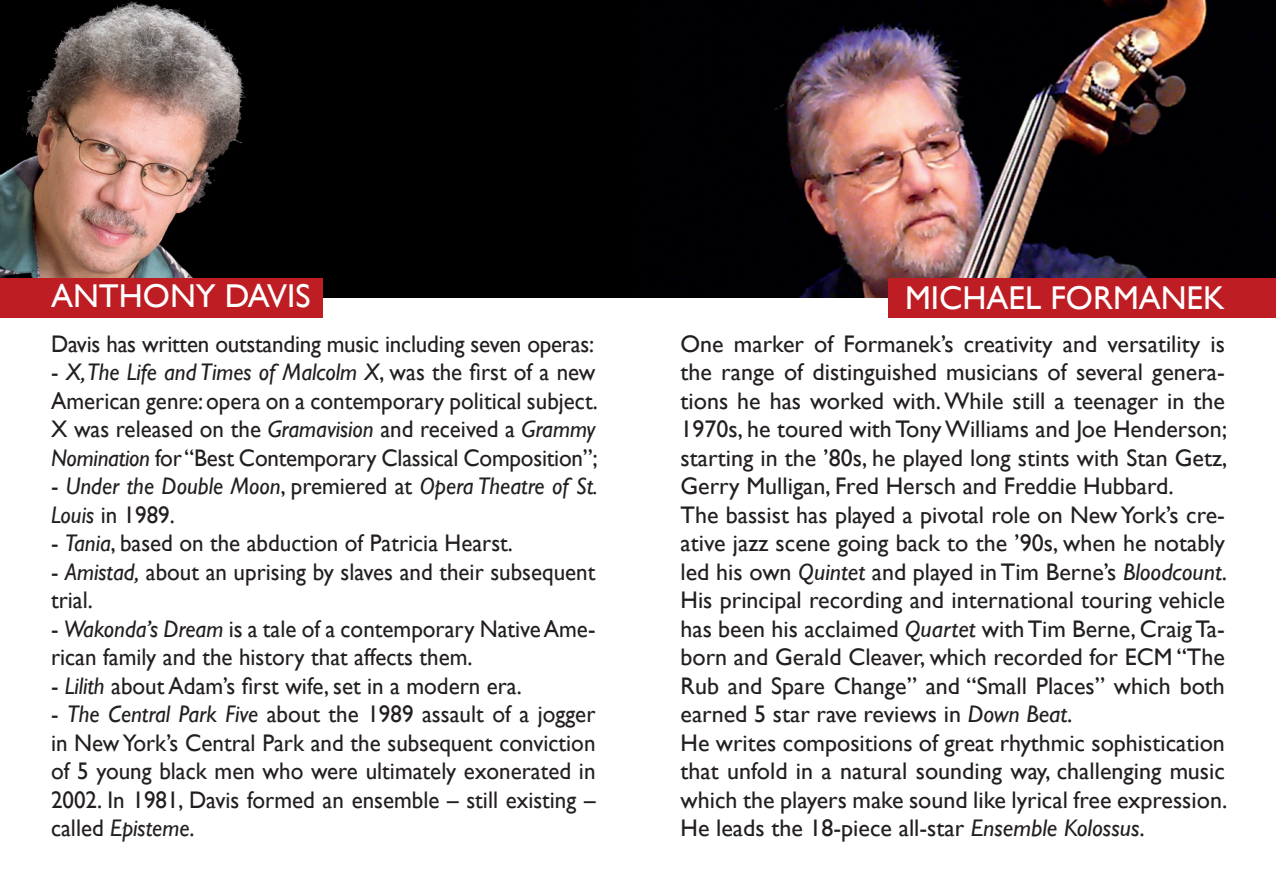
<style>
.page{position:relative;width:1276px;height:893px;background:#fff}
.page>*{position:absolute;margin:0;border:0;box-sizing:border-box;transform-origin:0 0}
.t1{font:33px "Gill Sans";color:#fff}
.t2{font:24px/28.5px "Gill Sans";color:#231f20}
.t3{font:24px/28.5px "Gill Sans";color:#231f20;text-align:justify;scale:.96 1}
.t4{font:italic 24px/28.5px "Gill Sans";color:#231f20;scale:.96 1}
.s1{font-style:italic}
.s2{font-style:normal}
</style>
<div class="page">
<img style="left:0;top:0;width:1276px;height:298px">
<div style="left:0;top:278px;width:322px;height:39px;background:#be1e23"></div>
<div style="left:888px;top:278px;width:388px;height:40px;background:#be1e23"></div>
<h1 class="t1" style="left:51px;top:277px;width:261px">ANTHONY DAVIS</h1>
<p class="t3" style="left:51px;top:329px;width:567px">Davis has written outstanding music including seven operas:</p>
<p class="t3" style="left:51px;top:358px;width:571px">- <span class="s1">X, The Life and Times of Malcolm X</span>, was the first of a new American genre: opera on a contemporary political subject.<br>X was released on the <span class="s1">Gramavision</span> and received a <span class="s1">Grammy Nomination</span> for “Best Contemporary Classical Composition”;</p>
<p class="t4" style="left:51px;top:472px;width:571px"><span class="s2">-</span> Under the Double Moon<span class="s2">, premiered at</span> Opera Theatre of St.<br>Louis <span class="s2">in 1989.</span></p>
<p class="t3" style="left:51px;top:528px;width:483px">- <span class="s1">Tania</span>, based on the abduction of Patricia Hearst.</p>
<p class="t3" style="left:51px;top:557px;width:568px">- <span class="s1">Amistad,</span> about an uprising by slaves and their subsequent trial.</p>
<p class="t3" style="left:51px;top:614px;width:568px">- <span class="s1">Wakonda’s Dream</span> is a tale of a contemporary Native Ame&shy;rican family and the history that affects them.</p>
<p class="t3" style="left:51px;top:671px;width:492px">- <span class="s1">Lilith</span> about Adam’s first wife, set in a modern era.</p>
<p class="t3" style="left:51px;top:700px;width:569px">- <span class="s1">The Central Park Five</span> about the 1989 assault of a jogger in New York’s Central Park and the subsequent conviction of 5 young black men who were ultimately exonerated in 2002. In 1981, Davis formed an ensemble – still existing – called <span class="s1">Episteme</span>.</p>
<h1 class="t1" style="left:905px;top:278px;width:321px">MICHAEL FORMANEK</h1>
<p class="t2" style="left:680px;top:329px;width:548px">One marker of Formanek’s creativity and versatility is the range of distinguished musicians of several genera&shy;tions he has worked with. While still a teenager in the 1970s, he toured with Tony Williams and Joe Henderson; starting in the ’80s, he played long stints with Stan Getz, Gerry Mulligan, Fred Hersch and Freddie Hubbard.<br>The bassist has played a pivotal role on New York’s cre&shy;ative jazz scene going back to the ’90s, when he notably led his own <span class="s1">Quintet</span> and played in Tim Berne’s <span class="s1">Bloodcount</span>.<br>His principal recording and international touring vehicle has been his acclaimed <span class="s1">Quartet</span> with Tim Berne, Craig Ta&shy;born and Gerald Cleaver, which recorded for ECM “The Rub and Spare Change” and “Small Places” which both earned 5 star rave reviews in <span class="s1">Down Beat</span>.<br>He writes compositions of great rhythmic sophistication that unfold in a natural sounding way, challenging music which the players make sound like lyrical free expression.<br>He leads the 18-piece all-star <span class="s1">Ensemble Kolossus</span>.</p>
</div>
